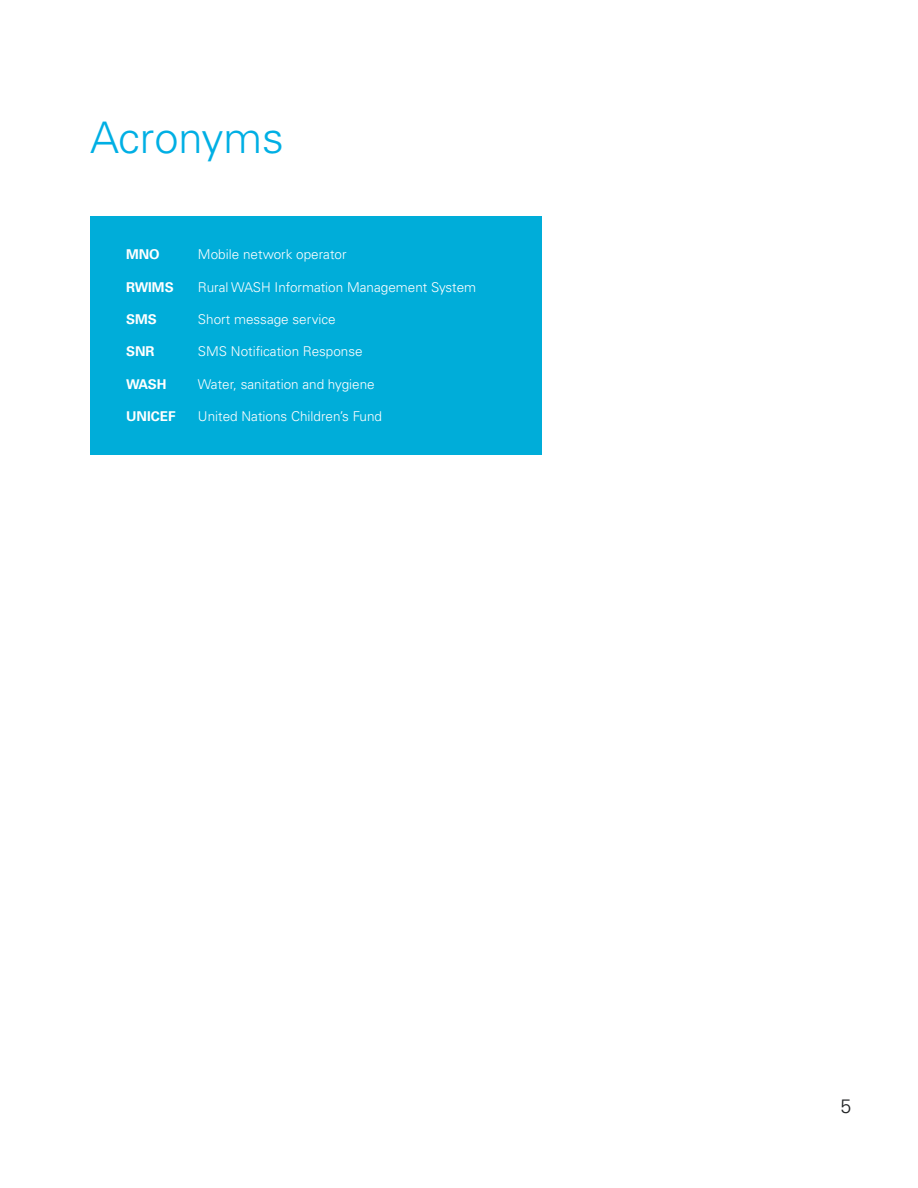
<style>
.page{position:relative;width:918px;height:1188px;background:#fff}
.page>*{position:absolute;margin:0;border:0;box-sizing:border-box;transform-origin:0 0}
.t1{font:300 43.5px "Univers";color:#00afe4}
.t2{font:300 19.5px "Univers";color:#1f2123}
.t3{font:300 13.5px "Univers";color:#fff}
.t4{font:700 13.5px "Univers";color:#fff}
</style>
<div class="page">
<div style="left:90px;top:216px;width:451px;height:92px;background:#00add9"></div>
<div style="left:90px;top:297px;width:451px;height:76px;background:#00add9"></div>
<div style="left:90px;top:362px;width:451px;height:76px;background:#00add9"></div>
<div style="left:90px;top:378px;width:451px;height:76px;background:#00add9"></div>
<h1 class="t1" style="left:90px;top:111px;width:196px">Acronyms</h1>
<p class="t4" style="left:126px;top:246px;width:35px">MNO</p>
<p class="t3" style="left:198px;top:246px;width:150px">Mobile network operator</p>
<p class="t4" style="left:126px;top:279px;width:49px">RWIMS</p>
<p class="t3" style="left:198px;top:279px;width:280px">Rural WASH Information Management System</p>
<p class="t4" style="left:126px;top:311px;width:32px">SMS</p>
<p class="t3" style="left:198px;top:311px;width:139px">Short message service</p>
<p class="t4" style="left:126px;top:344px;width:30px">SNR</p>
<p class="t3" style="left:198px;top:343px;width:166px">SMS Notification Response</p>
<p class="t4" style="left:126px;top:376px;width:42px">WASH</p>
<p class="t3" style="left:198px;top:376px;width:178px">Water, sanitation and hygiene</p>
<p class="t4" style="left:126px;top:408px;width:51px">UNICEF</p>
<p class="t3" style="left:198px;top:408px;width:186px">United Nations Children’s Fund</p>
<h2 class="t2" style="left:841px;top:1095px;width:12px">5</h2>
</div>
